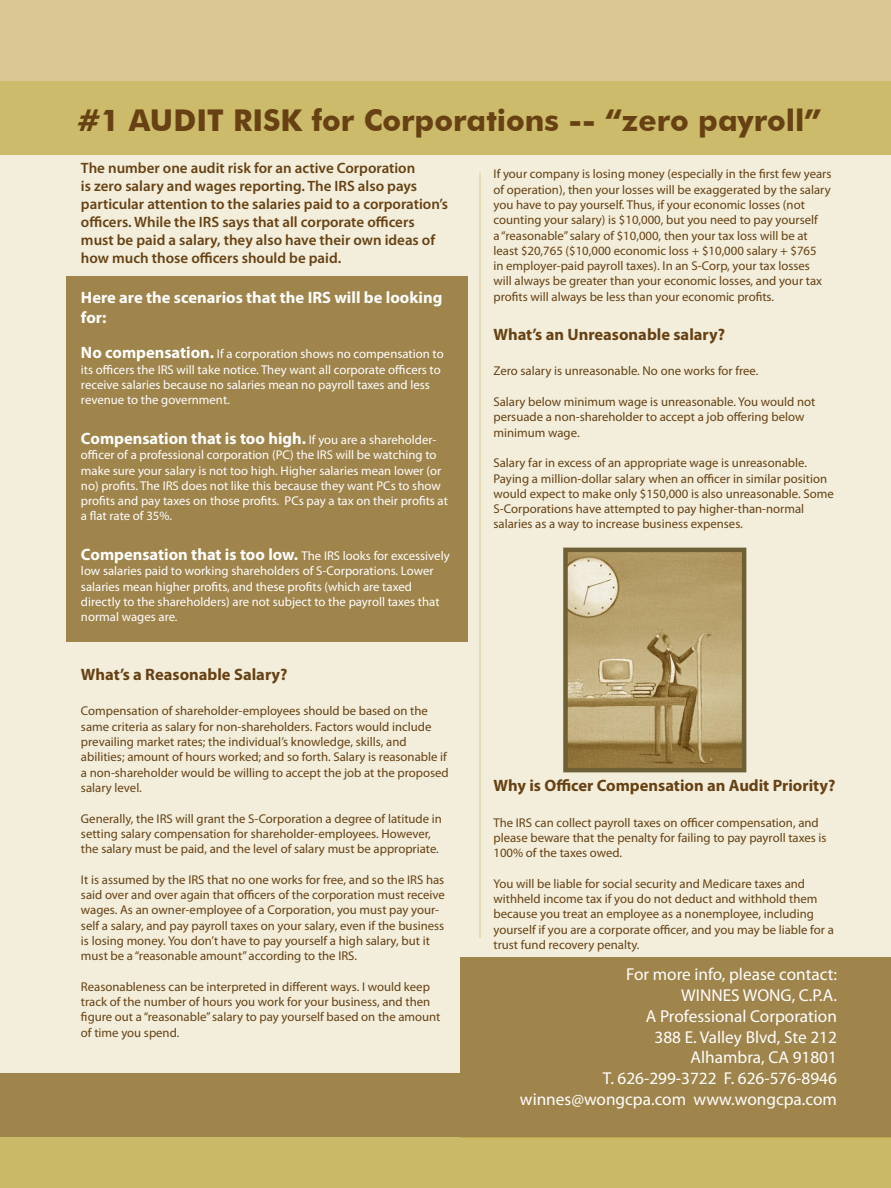
<style>
.page{position:relative;width:891px;height:1188px;background:#f2eedb}
.page>*{position:absolute;margin:0;border:0;box-sizing:border-box;transform-origin:0 0}
.t1{font:700 30px "Futura BT";color:#674113}
.t2{font:17.25px "Myriad Pro";color:#fff}
.t3{font:700 16.5px/19.8px "Myriad Pro";color:#fff}
.t4{font:700 16.5px "Myriad Pro";color:#674113}
.t5{font:600 15px/18px "Myriad Pro";color:#674113}
.t6{font:12.75px/15.3px "Myriad Pro";color:#674113}
.t7{font:12.75px/15.3px "Myriad Pro";color:#fff}
.s1{font-weight:700;font-size:16.5px}
.s2{font-weight:400;font-size:12.75px}
</style>
<div class="page">
<div style="left:460px;top:957px;width:431px;height:180px;background:#9f844b"></div>
<div style="left:66px;top:276px;width:402px;height:365px;background:#9f844b"></div>
<div style="left:0;top:81px;width:891px;height:73px;background:#ccbb6b"></div>
<div style="left:0;top:0;width:891px;height:81px;background:#dbc793"></div>
<div style="left:0;top:1103px;width:891px;height:85px;background:#cab966"></div>
<img style="left:568px;top:553px;width:173px;height:214px">
<div style="left:563px;top:548px;width:183px;height:224px;border:4px solid #6e5f34"></div>
<div style="left:0;top:1074px;width:891px;height:63px;background:#9f844b"></div>
<hr style="left:479px;top:173px;width:2px;height:765px;background:#c2ae4e">
<p class="t1" style="left:78px;top:102px;width:745px">#1 AUDIT RISK for Corporations -- “zero payroll”</p>
<p class="t5" style="left:81px;top:159px;width:369px">The number one audit risk for an active Corporation<br>is zero salary and wages reporting. The IRS also pays particular attention to the salaries paid to a corporation’s officers. While the IRS says that all corporate officers must be paid a salary, they also have their own ideas of how much those officers should be paid.</p>
<p class="t3" style="left:81px;top:288px;width:363px">Here are the scenarios that the IRS will be looking for:</p>
<p class="t7" style="left:81px;top:347px;width:364px"><span class="s1">No compensation.</span> If a corporation shows no compensation to its officers the IRS will take notice. They want all corporate officers to receive salaries because no salaries mean no payroll taxes and less revenue to the government.</p>
<p class="t3" style="left:81px;top:429px;width:357px">Compensation that is too high. <span class="s2">If you are a shareholder-</span></p>
<p class="t7" style="left:81px;top:448px;width:368px">officer of a professional corporation (PC) the IRS will be watching to make sure your salary is not too high. Higher salaries mean lower (or no) profits. The IRS does not like this because they want PCs to show profits and pay taxes on those profits. PCs pay a tax on their profits at a flat rate of 35%.</p>
<p class="t3" style="left:81px;top:545px;width:370px">Compensation that is too low. <span class="s2">The IRS looks for excessively</span></p>
<p class="t7" style="left:81px;top:564px;width:360px">low salaries paid to working shareholders of S-Corporations. Lower salaries mean higher profits, and these profits (which are taxed directly to the shareholders) are not subject to the payroll taxes that normal wages are.</p>
<p class="t4" style="left:81px;top:666px;width:208px">What’s a Reasonable Salary?</p>
<p class="t6" style="left:81px;top:704px;width:369px">Compensation of shareholder-employees should be based on the same criteria as salary for non-shareholders. Factors would include prevailing market rates; the individual’s knowledge, skills, and abilities; amount of hours worked; and so forth. Salary is reasonable if a non-shareholder would be willing to accept the job at the proposed salary level.</p>
<p class="t6" style="left:81px;top:811px;width:362px">Generally, the IRS will grant the S-Corporation a degree of latitude in setting salary compensation for shareholder-employees. However, the salary must be paid, and the level of salary must be appropriate.</p>
<p class="t6" style="left:81px;top:872px;width:365px">It is assumed by the IRS that no one works for free, and so the IRS has said over and over again that officers of the corporation must receive wages. As an owner-employee of a Corporation, you must pay your&shy;self a salary, and pay payroll taxes on your salary, even if the business is losing money. You don’t have to pay yourself a high salary, but it must be a “reasonable amount” according to the IRS.</p>
<p class="t6" style="left:81px;top:979px;width:361px">Reasonableness can be interpreted in different ways. I would keep track of the number of hours you work for your business, and then figure out a “reasonable” salary to pay yourself based on the amount of time you spend.</p>
<p class="t6" style="left:493px;top:167px;width:340px">If your company is losing money (especially in the first few years of operation), then your losses will be exaggerated by the salary you have to pay yourself. Thus, if your economic losses (not counting your salary) is $10,000, but you need to pay yourself<br>a “reasonable” salary of $10,000, then your tax loss will be at least $20,765 ($10,000 economic loss + $10,000 salary + $765<br>in employer-paid payroll taxes). In an S-Corp, your tax losses<br>will always be greater than your economic losses, and your tax profits will always be less than your economic profits.</p>
<p class="t4" style="left:493px;top:326px;width:233px">What’s an Unreasonable salary?</p>
<p class="t6" style="left:493px;top:364px;width:267px">Zero salary is unreasonable. No one works for free.</p>
<p class="t6" style="left:493px;top:394px;width:323px">Salary below minimum wage is unreasonable. You would not persuade a non-shareholder to accept a job offering below minimum wage.</p>
<p class="t6" style="left:493px;top:456px;width:342px">Salary far in excess of an appropriate wage is unreasonable.<br>Paying a million-dollar salary when an officer in similar position would expect to make only $150,000 is also unreasonable. Some S-Corporations have attempted to pay higher-than-normal salaries as a way to increase business expenses.</p>
<p class="t4" style="left:493px;top:777px;width:343px">Why is Officer Compensation an Audit Priority?</p>
<p class="t6" style="left:493px;top:815px;width:335px">The IRS can collect payroll taxes on officer compensation, and please beware that the penalty for failing to pay payroll taxes is<br>100% of the taxes owed.</p>
<p class="t6" style="left:493px;top:876px;width:342px">You will be liable for social security and Medicare taxes and withheld income tax if you do not deduct and withhold them because you treat an employee as a nonemployee, including yourself if you are a corporate officer, and you may be liable for a trust fund recovery penalty.</p>
<p class="t2" style="left:626px;top:965px;width:212px">For more info, please contact:</p>
<p class="t2" style="left:681px;top:986px;width:157px">WINNES WONG, C.P.A.</p>
<p class="t2" style="left:646px;top:1007px;width:193px">A Professional Corporation</p>
<p class="t2" style="left:655px;top:1027px;width:184px">388 E. Valley Blvd, Ste 212</p>
<p class="t2" style="left:691px;top:1048px;width:148px">Alhambra, CA 91801</p>
<p class="t2" style="left:603px;top:1069px;width:236px">T. 626-299-3722 F. 626-576-8946</p>
<p class="t2" style="left:520px;top:1089px;width:319px">winnes@wongcpa.com www.wongcpa.com</p>
</div>
